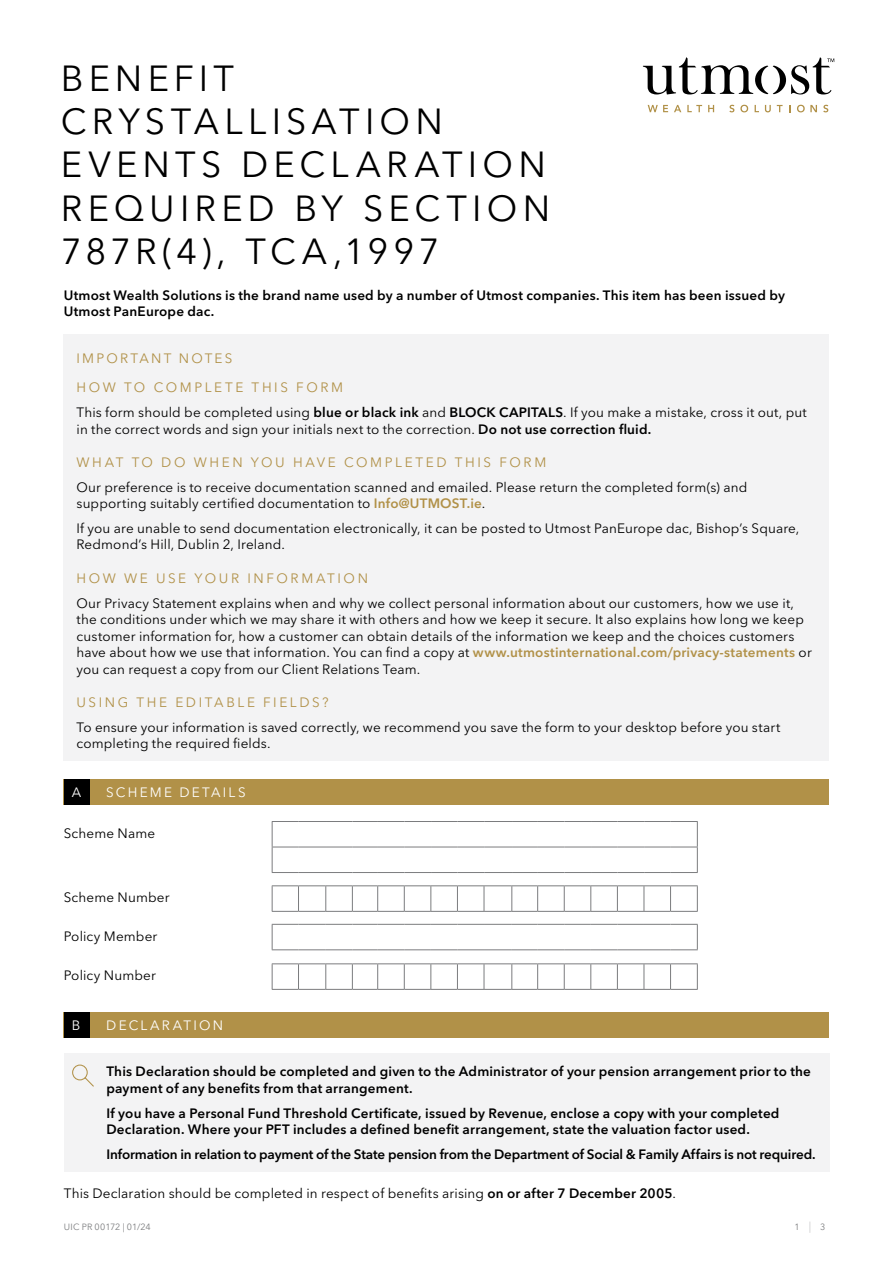
<style>
.page{position:relative;width:893px;height:1263px;background:#fff}
.page>*{position:absolute;margin:0;border:0;box-sizing:border-box;transform-origin:0 0}
.t1{font:36px/43.2px "Avenir Next LT Pro";letter-spacing:.145em;color:#000}
.t2{font:13.5px/16.5px "Avenir Next LT Pro";letter-spacing:.01em;color:#000}
.t3{font:600 13.5px/16.5px "Avenir Next LT Pro";letter-spacing:.015em;color:#000}
.t4{font:600 13.5px "Avenir Next LT Pro";letter-spacing:-.01em;color:#000}
.t5{font:13.5px "Avenir Next LT Pro";letter-spacing:.195em;color:#b19148}
.t6{font:13.5px/29.2px "Avenir Next LT Pro";letter-spacing:.175em;color:#b19148}
.t7{font:13.5px "Avenir Next LT Pro";letter-spacing:.165em;color:#fff}
.t8{font:9px "Avenir Next LT Pro";color:#7b7c7e}
.s1{font-weight:600}
.s2{font-weight:600;color:#b19148}
.s3{font-weight:200;font-size:11.25px}
</style>
<div class="page">
<svg style="left:643px;top:57px;width:191px;height:37px"></svg>
<svg style="left:648px;top:105px;width:20px;height:7px"></svg>
<svg style="left:674px;top:105px;width:7px;height:7px"></svg>
<svg style="left:687px;top:105px;width:15px;height:7px"></svg>
<svg style="left:708px;top:105px;width:6px;height:7px"></svg>
<svg style="left:729px;top:105px;width:5px;height:7px"></svg>
<svg style="left:740px;top:105px;width:8px;height:7px"></svg>
<svg style="left:765px;top:105px;width:6px;height:7px"></svg>
<svg style="left:777px;top:105px;width:6px;height:7px"></svg>
<svg style="left:789px;top:105px;width:2px;height:7px"></svg>
<svg style="left:797px;top:105px;width:20px;height:7px"></svg>
<svg style="left:823px;top:105px;width:5px;height:7px"></svg>
<div style="left:64px;top:334px;width:765px;height:427px;background:#f3f3f4"></div>
<svg style="left:272px;top:821px;width:426px;height:52px"></svg>
<svg style="left:272px;top:924px;width:426px;height:26px"></svg>
<svg style="left:272px;top:963px;width:426px;height:27px"></svg>
<svg style="left:272px;top:885px;width:426px;height:27px"></svg>
<div style="left:64px;top:779px;width:765px;height:25px;background:#b19148"></div>
<div style="left:64px;top:779px;width:25px;height:25px;background:#000"></div>
<div style="left:64px;top:1012px;width:765px;height:25px;background:#b19148"></div>
<div style="left:64px;top:1012px;width:25px;height:25px;background:#000"></div>
<div style="left:64px;top:1053px;width:765px;height:118px;background:#f3f3f4"></div>
<svg style="left:72px;top:1064px;width:22px;height:23px"></svg>
<h1 class="t1" style="left:61px;top:57px;width:491px">BENEFIT<br>CRYSTALLISATION<br>EVENTS DECLARATION<br>REQUIRED BY SECTION<br>787R(4), TCA,1997</h1>
<p class="t3" style="left:64px;top:287px;width:723px">Utmost Wealth Solutions is the brand name used by a number of Utmost companies. This item has been issued by<br>Utmost PanEurope dac.</p>
<p class="t6" style="left:77px;top:344px;width:268px">IMPORTANT NOTES<br>HOW TO COMPLETE THIS FORM</p>
<p class="t2" style="left:77px;top:404px;width:732px">This form should be completed using <span class="s1">blue or black ink</span> and <span class="s1">BLOCK CAPITALS</span>. If you make a mistake, cross it out, put in the correct words and sign your initials next to the correction. <span class="s1">Do not use correction fluid.</span></p>
<p class="t5" style="left:77px;top:454px;width:471px">WHAT TO DO WHEN YOU HAVE COMPLETED THIS FORM</p>
<p class="t2" style="left:77px;top:479px;width:672px">Our preference is to receive documentation scanned and emailed. Please return the completed form(s) and supporting suitably certified documentation to <span class="s2">Info@UTMOST.ie</span>.</p>
<p class="t2" style="left:77px;top:520px;width:724px">If you are unable to send documentation electronically, it can be posted to Utmost PanEurope dac, Bishop’s Square,<br>Redmond’s Hill, Dublin 2, Ireland.</p>
<p class="t5" style="left:77px;top:570px;width:293px">HOW WE USE YOUR INFORMATION</p>
<p class="t2" style="left:77px;top:595px;width:737px">Our Privacy Statement explains when and why we collect personal information about our customers, how we use it, the conditions under which we may share it with others and how we keep it secure. It also explains how long we keep customer information for, how a customer can obtain details of the information we keep and the choices customers have about how we use that information. You can find a copy at <span class="s2">www.utmostinternational.com/privacy-statements</span> or you can request a copy from our Client Relations Team.</p>
<p class="t5" style="left:77px;top:694px;width:253px">USING THE EDITABLE FIELDS?</p>
<p class="t2" style="left:77px;top:719px;width:705px">To ensure your information is saved correctly, we recommend you save the form to your desktop before you start completing the required fields.</p>
<p class="t7" style="left:72px;top:784px;width:11px">A</p>
<p class="t7" style="left:106px;top:784px;width:141px">SCHEME DETAILS</p>
<p class="t2" style="left:64px;top:825px;width:93px">Scheme Name</p>
<p class="t2" style="left:64px;top:889px;width:107px">Scheme Number</p>
<p class="t2" style="left:64px;top:927px;width:95px">Policy Member</p>
<p class="t2" style="left:64px;top:967px;width:94px">Policy Number</p>
<p class="t7" style="left:72px;top:1017px;width:10px">B</p>
<p class="t7" style="left:106px;top:1017px;width:118px">DECLARATION</p>
<p class="t3" style="left:106px;top:1063px;width:706px">This Declaration should be completed and given to the Administrator of your pension arrangement prior to the payment of any benefits from that arrangement.</p>
<p class="t3" style="left:106px;top:1104px;width:675px">If you have a Personal Fund Threshold Certificate, issued by Revenue, enclose a copy with your completed<br>Declaration. Where your PFT includes a defined benefit arrangement, state the valuation factor used.</p>
<p class="t4" style="left:106px;top:1146px;width:711px">Information in relation to payment of the State pension from the Department of Social &amp; Family Affairs is not required.</p>
<p class="t2" style="left:64px;top:1185px;width:614px">This Declaration should be completed in respect of benefits arising <span class="s1">on or after 7 December 2005</span>.</p>
<p class="t8" style="left:64px;top:1222px;width:89px">UIC PR 00172 | 01/24</p>
<p class="t8" style="left:794px;top:1222px;width:33px">1<span class="s3">|</span>3</p>
</div>
